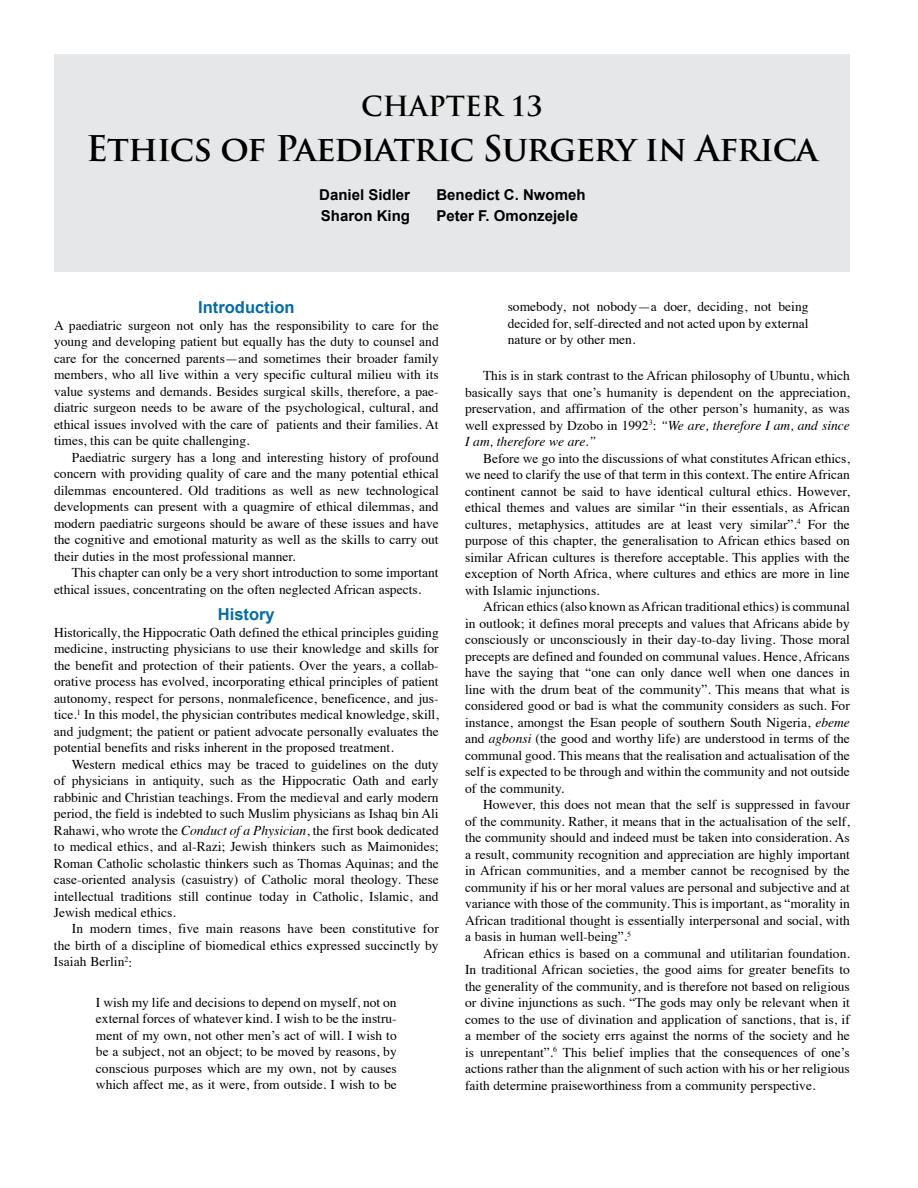
<style>
.page{position:relative;width:918px;height:1188px;background:#fff}
.page>*{position:absolute;margin:0;border:0;box-sizing:border-box;transform-origin:0 0}
.t1{font:700 34.5px "Trajan Pro";letter-spacing:-.025em;color:#000}
.t2{font:700 27px "Trajan Pro";color:#000}
.t3{font:700 16.5px "Arial";color:#006ca7}
.t4{font:700 15px/21px "Arial";color:#000}
.t5{font:13.5px/16.5px "Times";color:#000;text-align:justify}
.s1{font-style:italic}
</style>
<div class="page">
<div style="left:54px;top:54px;width:796px;height:217px;background:#e6e7e8"></div>
<h2 class="t2" style="left:361px;top:89px;width:183px">CHAPTER 13</h2>
<h1 class="t1" style="left:86px;top:127px;width:733px">Ethics of Paediatric Surgery in Africa</h1>
<p class="t4" style="left:319px;top:185px;width:92px">Daniel Sidler<br>Sharon King</p>
<p class="t4" style="left:436px;top:185px;width:151px">Benedict C. Nwomeh<br>Peter F. Omonzejele</p>
<p class="t3" style="left:198px;top:296px;width:98px">Introduction</p>
<p class="t5" style="left:54px;top:316px;width:386px">A paediatric surgeon not only has the responsibility to care for the young and developing patient but equally has the duty to counsel and care for the concerned parents—and sometimes their broader family members, who all live within a very specific cultural milieu with its value systems and demands. Besides surgical skills, therefore, a pae&shy;diatric surgeon needs to be aware of the psychological, cultural, and ethical issues involved with the care of patients and their families. At times, this can be quite challenging.</p>
<p class="t5" style="left:54px;top:448px;width:386px;text-indent:18px">Paediatric surgery has a long and interesting history of profound concern with providing quality of care and the many potential ethical dilemmas encountered. Old traditions as well as new technological developments can present with a quagmire of ethical dilemmas, and modern paediatric surgeons should be aware of these issues and have the cognitive and emotional maturity as well as the skills to carry out their duties in the most professional manner.</p>
<p class="t5" style="left:54px;top:563px;width:386px;text-indent:18px">This chapter can only be a very short introduction to some important ethical issues, concentrating on the often neglected African aspects.</p>
<p class="t3" style="left:218px;top:603px;width:58px">History</p>
<p class="t5" style="left:54px;top:623px;width:386px">Historically, the Hippocratic Oath defined the ethical principles guiding medicine, instructing physicians to use their knowledge and skills for the benefit and protection of their patients. Over the years, a collab&shy;orative process has evolved, incorporating ethical principles of patient autonomy, respect for persons, nonmaleficence, beneficence, and jus&shy;tice.<sup>1</sup> In this model, the physician contributes medical knowledge, skill, and judgment; the patient or patient advocate personally evaluates the potential benefits and risks inherent in the proposed treatment.</p>
<p class="t5" style="left:54px;top:755px;width:386px;text-indent:18px">Western medical ethics may be traced to guidelines on the duty of physicians in antiquity, such as the Hippocratic Oath and early rabbinic and Christian teachings. From the medieval and early modern period, the field is indebted to such Muslim physicians as Ishaq bin Ali Rahawi, who wrote the <span class="s1">Conduct of a Physician</span>, the first book dedicated to medical ethics, and al-Razi; Jewish thinkers such as Maimonides; Roman Catholic scholastic thinkers such as Thomas Aquinas; and the case-oriented analysis (casuistry) of Catholic moral theology. These intellectual traditions still continue today in Catholic, Islamic, and Jewish medical ethics.</p>
<p class="t5" style="left:54px;top:920px;width:386px;text-indent:18px">In modern times, five main reasons have been constitutive for the birth of a discipline of biomedical ethics expressed succinctly by Isaiah Berlin<sup>2</sup>:</p>
<p class="t5" style="left:96px;top:993px;width:302px">I wish my life and decisions to depend on myself, not on external forces of whatever kind. I wish to be the instru&shy;ment of my own, not other men’s act of will. I wish to be a subject, not an object; to be moved by reasons, by conscious purposes which are my own, not by causes which affect me, as it were, from outside. I wish to be</p>
<p class="t5" style="left:508px;top:297px;width:302px">somebody, not nobody—a doer, deciding, not being decided for, self-directed and not acted upon by external nature or by other men.</p>
<p class="t5" style="left:465px;top:366px;width:386px;text-indent:18px">This is in stark contrast to the African philosophy of Ubuntu, which basically says that one’s humanity is dependent on the appreciation, preservation, and affirmation of the other person’s humanity, as was well expressed by Dzobo in 1992<sup>3</sup>: <span class="s1">“We are, therefore I am, and since I am, therefore we are.”</span></p>
<p class="t5" style="left:465px;top:449px;width:386px;text-indent:18px">Before we go into the discussions of what constitutes African ethics, we need to clarify the use of that term in this context. The entire African continent cannot be said to have identical cultural ethics. However, ethical themes and values are similar “in their essentials, as African cultures, metaphysics, attitudes are at least very similar”.<sup>4</sup> For the purpose of this chapter, the generalisation to African ethics based on similar African cultures is therefore acceptable. This applies with the exception of North Africa, where cultures and ethics are more in line with Islamic injunctions.</p>
<p class="t5" style="left:465px;top:597px;width:386px;text-indent:18px">African ethics (also known as African traditional ethics) is communal in outlook; it defines moral precepts and values that Africans abide by consciously or unconsciously in their day-to-day living. Those moral precepts are defined and founded on communal values. Hence, Africans have the saying that “one can only dance well when one dances in line with the drum beat of the community”. This means that what is considered good or bad is what the community considers as such. For instance, amongst the Esan people of southern South Nigeria, <span class="s1">ebeme </span>and <span class="s1">agbonsi</span> (the good and worthy life) are understood in terms of the communal good. This means that the realisation and actualisation of the self is expected to be through and within the community and not outside of the community.</p>
<p class="t5" style="left:465px;top:795px;width:386px;text-indent:18px">However, this does not mean that the self is suppressed in favour of the community. Rather, it means that in the actualisation of the self, the community should and indeed must be taken into consideration. As a result, community recognition and appreciation are highly important in African communities, and a member cannot be recognised by the community if his or her moral values are personal and subjective and at variance with those of the community. This is important, as “morality in African traditional thought is essentially interpersonal and social, with a basis in human well-being”.<sup>5</sup></p>
<p class="t5" style="left:465px;top:944px;width:386px;text-indent:18px">African ethics is based on a communal and utilitarian foundation.<br>In traditional African societies, the good aims for greater benefits to the generality of the community, and is therefore not based on religious or divine injunctions as such. “The gods may only be relevant when it comes to the use of divination and application of sanctions, that is, if a member of the society errs against the norms of the society and he is unrepentant”.<sup>6</sup> This belief implies that the consequences of one’s actions rather than the alignment of such action with his or her religious faith determine praiseworthiness from a community perspective.</p>
</div>
